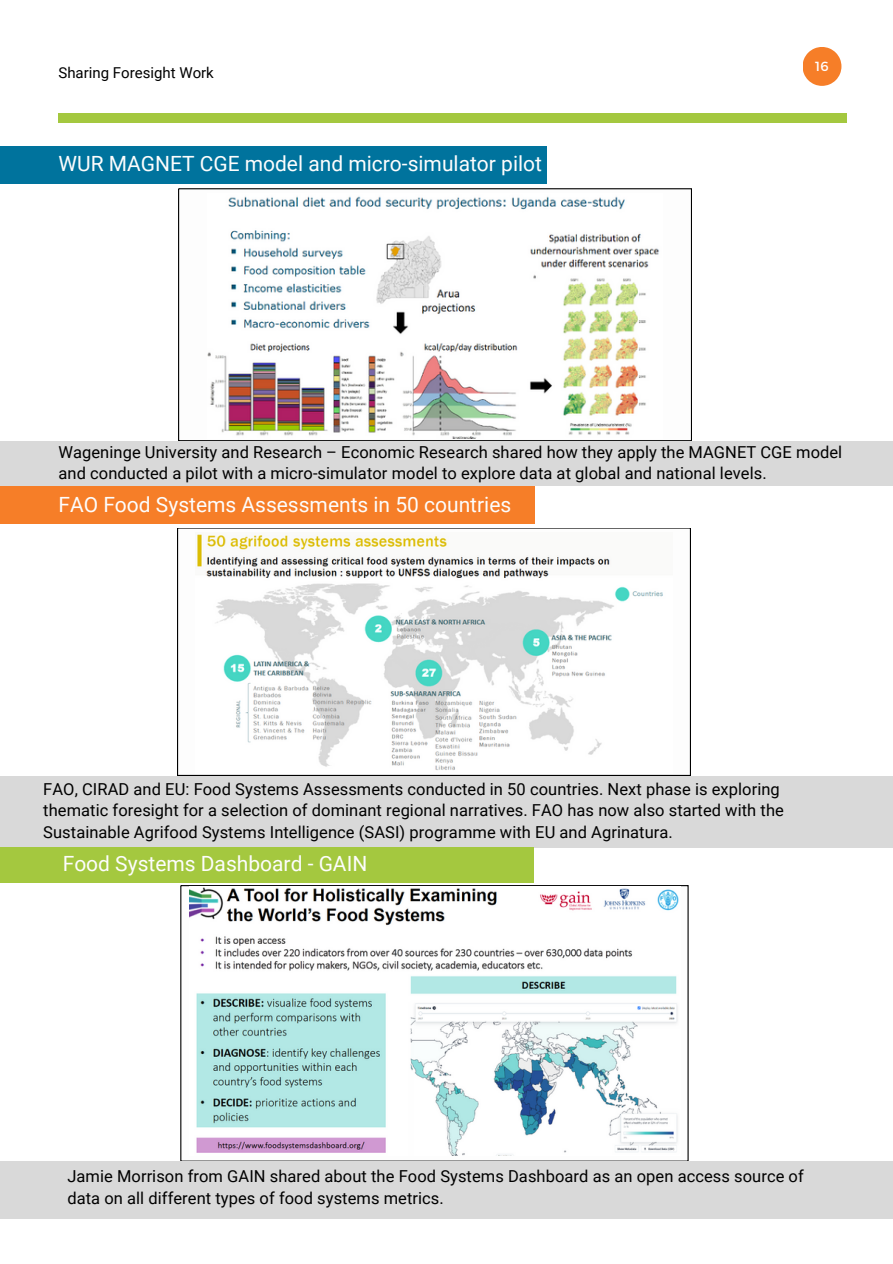
<style>
.page{position:relative;width:893px;height:1264px;background:#fff}
.page>*{position:absolute;margin:0;border:0;box-sizing:border-box;transform-origin:0 0}
.t1{font:21px "Roboto";color:#fdfdfd}
.t2{font:16.5px/21.3px "Roboto";letter-spacing:.005em;color:#000}
.t3{font:15px "Roboto";color:#000}
.t4{font:13.2px "Montserrat";color:#fff}
</style>
<div class="page">
<div style="left:58px;top:114px;width:788px;height:9px;background:#a4c83f"></div>
<svg style="left:803px;top:47px;width:38px;height:39px"></svg>
<div style="left:0;top:146px;width:547px;height:38px;background:#00739d"></div>
<div style="left:0;top:441px;width:892px;height:45px;background:#d9d9d9"></div>
<img style="left:208px;top:196px;width:452px;height:242px">
<div style="left:0;top:776px;width:892px;height:71px;background:#d9d9d9"></div>
<div style="left:0;top:486px;width:534px;height:37px;background:#f67e28"></div>
<img style="left:197px;top:534px;width:466px;height:236px">
<div style="left:0;top:846px;width:534px;height:36px;background:#a4c83f"></div>
<img style="left:190px;top:887px;width:489px;height:268px">
<div style="left:0;top:1161px;width:892px;height:57px;background:#d9d9d9"></div>
<p class="t3" style="left:58px;top:64px;width:157px">Sharing Foresight Work</p>
<p class="t1" style="left:58px;top:151px;width:485px">WUR MAGNET CGE model and micro-simulator pilot</p>
<p class="t4" style="left:815px;top:57px;width:15px">16</p>
<p class="t2" style="left:58px;top:441px;width:785px">Wageninge University and Research – Economic Research shared how they apply the MAGNET CGE model and conducted a pilot with a micro-simulator model to explore data at global and national levels.</p>
<p class="t1" style="left:58px;top:492px;width:454px">FAO Food Systems Assessments in 50 countries</p>
<p class="t2" style="left:43px;top:778px;width:742px">FAO, CIRAD and EU: Food Systems Assessments conducted in 50 countries. Next phase is exploring thematic foresight for a selection of dominant regional narratives. FAO has now also started with the<br>Sustainable Agrifood Systems Intelligence (SASI) programme with EU and Agrinatura.</p>
<p class="t1" style="left:63px;top:851px;width:306px">Food Systems Dashboard - GAIN</p>
<p class="t2" style="left:67px;top:1165px;width:737px">Jamie Morrison from GAIN shared about the Food Systems Dashboard as an open access source of data on all different types of food systems metrics.</p>
</div>
